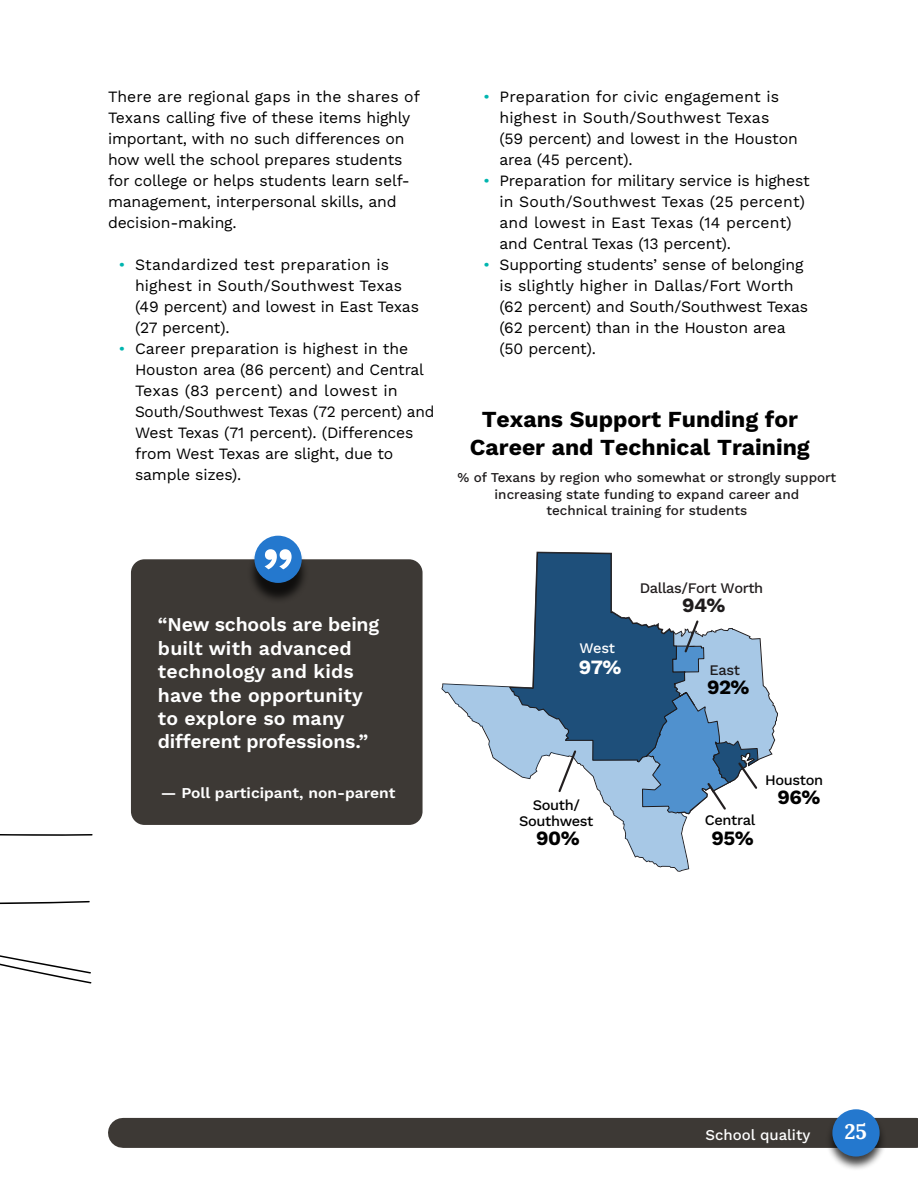
<style>
.page{position:relative;width:918px;height:1188px;background:#fff}
.page>*{position:absolute;margin:0;border:0;box-sizing:border-box;transform-origin:0 0}
.t1{font:700 22.95px/27.6px "Work Sans";color:#000;text-align:center}
.t2{font:700 21px "Lora";color:#fff}
.t3{font:700 20.25px "Work Sans";letter-spacing:-.025em;color:#000}
.t4{font:700 20.25px "Work Sans";color:#1e1b1c}
.t5{font:700 20.25px "Work Sans";color:#fff}
._24-quotes{font:600 19.5px/23.4px "Work Sans";letter-spacing:.01em;color:#fff}
._24-body-text{font:15.75px/21px "Work Sans";letter-spacing:-.01em;color:#000}
._24-quote-author{font:600 15px "Work Sans";color:#fff;scale:1.04 1}
.t6{font:500 15px "Work Sans";color:#fff}
.t7{font:500 14.55px/16px "Work Sans";letter-spacing:-.025em;color:#000;text-align:center}
.t8{font:500 14.55px "Work Sans";letter-spacing:-.025em;color:#231f20}
.t9{font:500 14.55px "Work Sans";color:#1d1a1c}
.t10{font:500 14.55px "Work Sans";color:#fff}
.t11{font:500 13.5px/16.2px "Work Sans";color:#1e1b1c;text-align:center}
.s1{color:#00b5af}
</style>
<div class="page">
<div style="left:123px;top:1118px;width:793px;height:30px;background:#3d3935"></div>
<div style="left:131px;top:559px;width:292px;height:266px;background:#3d3935;border-radius:14px"></div>
<div style="left:247px;top:542px;width:62px;height:62px;background:#000;opacity:.75"></div>
<div style="left:254px;top:536px;width:48px;height:47px;background:#2478ce;border-radius:50%"></div>
<svg style="left:265px;top:549px;width:27px;height:20px"></svg>
<svg style="left:0;top:834px;width:93px;height:2px"></svg>
<svg style="left:0;top:901px;width:92px;height:83px"></svg>
<div style="left:825px;top:1109px;width:62px;height:62px;background:#000;opacity:.75"></div>
<div style="left:832px;top:1109px;width:48px;height:48px;background:#2478ce;border-radius:50%"></div>
<svg style="left:442px;top:684px;width:247px;height:187px"></svg>
<svg style="left:508px;top:552px;width:269px;height:262px"></svg>
<p class="_24-body-text" style="left:108px;top:85px;width:313px">There are regional gaps in the shares of Texans calling five of these items highly important, with no such differences on how well the school prepares students for college or helps students learn self&shy;management, interpersonal skills, and decision-making.</p>
<p class="_24-body-text" style="left:135px;top:253px;width:286px;text-indent:-16px"><span class="s1">•</span> Standardized test preparation is highest in South/Southwest Texas (49 percent) and lowest in East Texas (27 percent).</p>
<p class="_24-body-text" style="left:135px;top:337px;width:301px;text-indent:-16px"><span class="s1">•</span> Career preparation is highest in the Houston area (86 percent) and Central Texas (83 percent) and lowest in South/Southwest Texas (72 percent) and West Texas (71 percent). (Differences from West Texas are slight, due to sample sizes).</p>
<p class="_24-body-text" style="left:500px;top:85px;width:300px;text-indent:-16px"><span class="s1">•</span> Preparation for civic engagement is highest in South/Southwest Texas<br>(59 percent) and lowest in the Houston area (45 percent).</p>
<p class="_24-body-text" style="left:500px;top:169px;width:312px;text-indent:-16px"><span class="s1">•</span> Preparation for military service is highest in South/Southwest Texas (25 percent) and lowest in East Texas (14 percent) and Central Texas (13 percent).</p>
<p class="_24-body-text" style="left:500px;top:253px;width:310px;text-indent:-16px"><span class="s1">•</span> Supporting students’ sense of belonging is slightly higher in Dallas/Fort Worth (62 percent) and South/Southwest Texas (62 percent) than in the Houston area (50 percent).</p>
<p class="t1" style="left:470px;top:405px;width:341px">Texans Support Funding for<br>Career and Technical Training</p>
<p class="t11" style="left:458px;top:469px;width:380px">% of Texans by region who somewhat or strongly support increasing state funding to expand career and<br>technical training for students</p>
<p class="_24-quotes" style="left:158px;top:612px;width:223px">“New schools are being built with advanced technology and kids have the opportunity to explore so many different professions.”</p>
<p class="_24-quote-author" style="left:161px;top:781px;width:227px">— Poll participant, non-parent</p>
<p class="t10" style="left:579px;top:637px;width:37px">West</p>
<p class="t5" style="left:579px;top:652px;width:44px">97%</p>
<p class="t8" style="left:640px;top:577px;width:125px">Dallas/Fort Worth</p>
<p class="t4" style="left:682px;top:590px;width:45px">94%</p>
<p class="t9" style="left:710px;top:659px;width:32px">East</p>
<p class="t3" style="left:707px;top:671px;width:44px">92%</p>
<p class="t7" style="left:519px;top:796px;width:76px">South/<br>Southwest</p>
<p class="t3" style="left:536px;top:823px;width:45px">90%</p>
<p class="t7" style="left:705px;top:812px;width:52px">Central</p>
<p class="t3" style="left:712px;top:822px;width:44px">95%</p>
<p class="t7" style="left:765px;top:771px;width:60px">Houston</p>
<p class="t3" style="left:777px;top:781px;width:44px">96%</p>
<p class="t6" style="left:706px;top:1123px;width:106px">School quality</p>
<h2 class="t2" style="left:844px;top:1114px;width:24px">25</h2>
</div>
